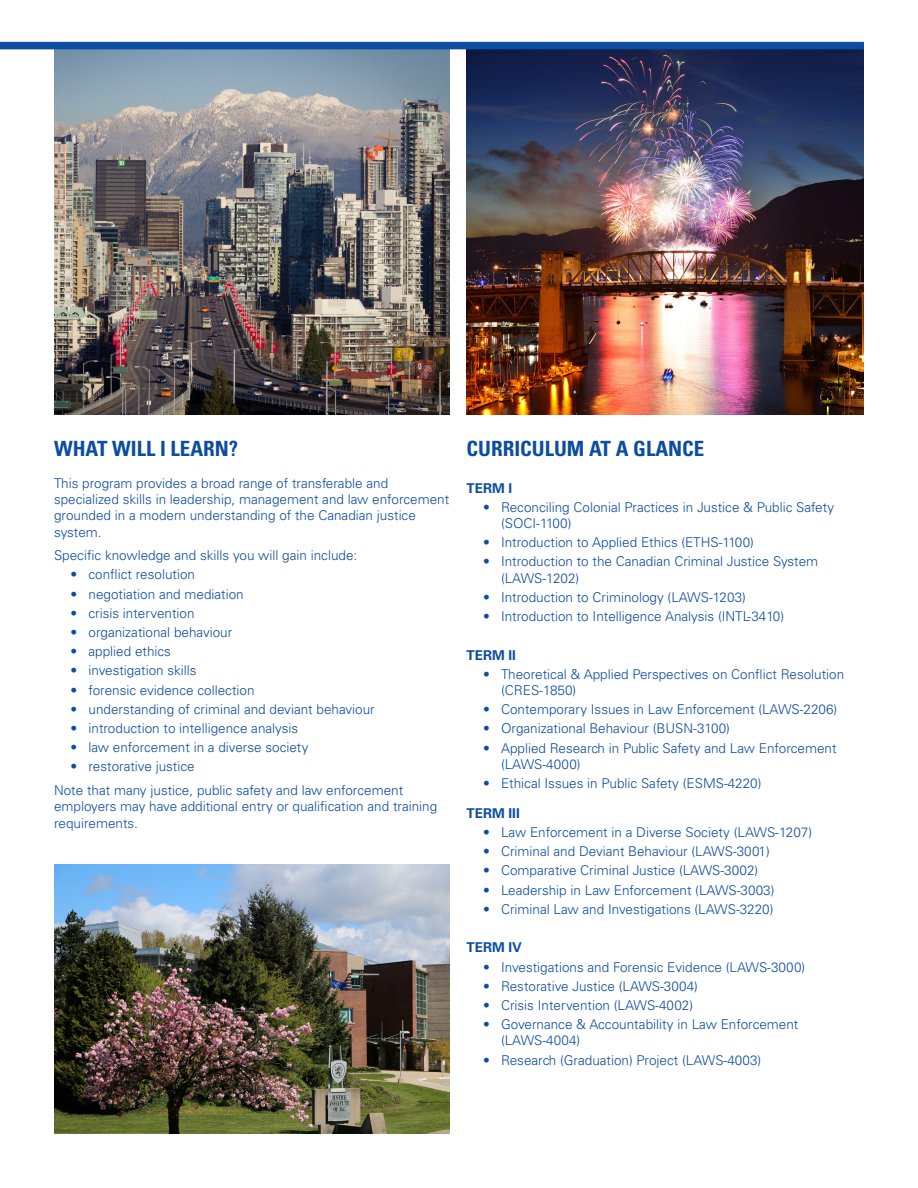
<style>
.page{position:relative;width:918px;height:1188px;background:#fff}
.page>*{position:absolute;margin:0;border:0;box-sizing:border-box;transform-origin:0 0}
.t1{font:700 condensed 21px "Univers LT Std";color:#0d4da1}
.t2{font:300 13.5px/16.2px "Univers LT Std";color:#0d4da1}
.t3{font:700 13.5px "Univers LT Std";color:#0d4da1}
</style>
<div class="page">
<img style="left:54px;top:49px;width:395px;height:366px">
<img style="left:467px;top:49px;width:397px;height:366px">
<img style="left:54px;top:865px;width:395px;height:269px">
<div style="left:0;top:42px;width:864px;height:7px;background:#0d4da1"></div>
<p class="t1" style="left:54px;top:435px;width:186px">WHAT WILL I LEARN?</p>
<p class="t1" style="left:467px;top:435px;width:239px">CURRICULUM AT A GLANCE</p>
<p class="t2" style="left:54px;top:475px;width:397px">This program provides a broad range of transferable and specialized skills in leadership, management and law enforcement grounded in a modern understanding of the Canadian justice system.</p>
<p class="t2" style="left:54px;top:547px;width:305px">Specific knowledge and skills you will gain include:</p>
<p class="t2" style="left:70px;top:567px;width:126px">• conflict resolution</p>
<p class="t2" style="left:70px;top:586px;width:175px">• negotiation and mediation</p>
<p class="t2" style="left:70px;top:605px;width:126px">• crisis intervention</p>
<p class="t2" style="left:70px;top:624px;width:163px">• organizational behaviour</p>
<p class="t2" style="left:70px;top:643px;width:102px">• applied ethics</p>
<p class="t2" style="left:70px;top:663px;width:128px">• investigation skills</p>
<p class="t2" style="left:70px;top:682px;width:186px">• forensic evidence collection</p>
<p class="t2" style="left:70px;top:701px;width:306px">• understanding of criminal and deviant behaviour</p>
<p class="t2" style="left:70px;top:720px;width:229px">• introduction to intelligence analysis</p>
<p class="t2" style="left:70px;top:739px;width:240px">• law enforcement in a diverse society</p>
<p class="t2" style="left:70px;top:759px;width:126px">• restorative justice</p>
<p class="t2" style="left:54px;top:782px;width:385px">Note that many justice, public safety and law enforcement employers may have additional entry or qualification and training requirements.</p>
<p class="t3" style="left:467px;top:480px;width:47px">TERM I</p>
<p class="t2" style="left:501px;top:499px;width:335px;text-indent:-18px">• Reconciling Colonial Practices in Justice &amp; Public Safety (SOCI-1100)</p>
<p class="t2" style="left:483px;top:534px;width:272px">• Introduction to Applied Ethics (ETHS-1100)</p>
<p class="t2" style="left:501px;top:553px;width:319px;text-indent:-18px">• Introduction to the Canadian Criminal Justice System (LAWS-1202)</p>
<p class="t2" style="left:483px;top:589px;width:264px">• Introduction to Criminology (LAWS-1203)</p>
<p class="t2" style="left:483px;top:608px;width:303px">• Introduction to Intelligence Analysis (INTL-3410)</p>
<p class="t3" style="left:467px;top:647px;width:51px">TERM II</p>
<p class="t2" style="left:501px;top:666px;width:345px;text-indent:-18px">• Theoretical &amp; Applied Perspectives on Conflict Resolution (CRES-1850)</p>
<p class="t2" style="left:483px;top:701px;width:356px">• Contemporary Issues in Law Enforcement (LAWS-2206)</p>
<p class="t2" style="left:483px;top:721px;width:249px">• Organizational Behaviour (BUSN-3100)</p>
<p class="t2" style="left:501px;top:740px;width:337px;text-indent:-18px">• Applied Research in Public Safety and Law Enforcement (LAWS-4000)</p>
<p class="t2" style="left:483px;top:775px;width:280px">• Ethical Issues in Public Safety (ESMS-4220)</p>
<p class="t3" style="left:467px;top:805px;width:55px">TERM III</p>
<p class="t2" style="left:483px;top:824px;width:331px">• Law Enforcement in a Diverse Society (LAWS-1207)</p>
<p class="t2" style="left:483px;top:843px;width:288px">• Criminal and Deviant Behaviour (LAWS-3001)</p>
<p class="t2" style="left:483px;top:862px;width:277px">• Comparative Criminal Justice (LAWS-3002)</p>
<p class="t2" style="left:483px;top:882px;width:293px">• Leadership in Law Enforcement (LAWS-3003)</p>
<p class="t2" style="left:483px;top:901px;width:292px">• Criminal Law and Investigations (LAWS-3220)</p>
<p class="t3" style="left:467px;top:940px;width:57px">TERM IV</p>
<p class="t2" style="left:483px;top:959px;width:324px">• Investigations and Forensic Evidence (LAWS-3000)</p>
<p class="t2" style="left:483px;top:978px;width:216px">• Restorative Justice (LAWS-3004)</p>
<p class="t2" style="left:483px;top:997px;width:212px">• Crisis Intervention (LAWS-4002)</p>
<p class="t2" style="left:501px;top:1016px;width:299px;text-indent:-18px">• Governance &amp; Accountability in Law Enforcement (LAWS-4004)</p>
<p class="t2" style="left:483px;top:1052px;width:280px">• Research (Graduation) Project (LAWS-4003)</p>
</div>
